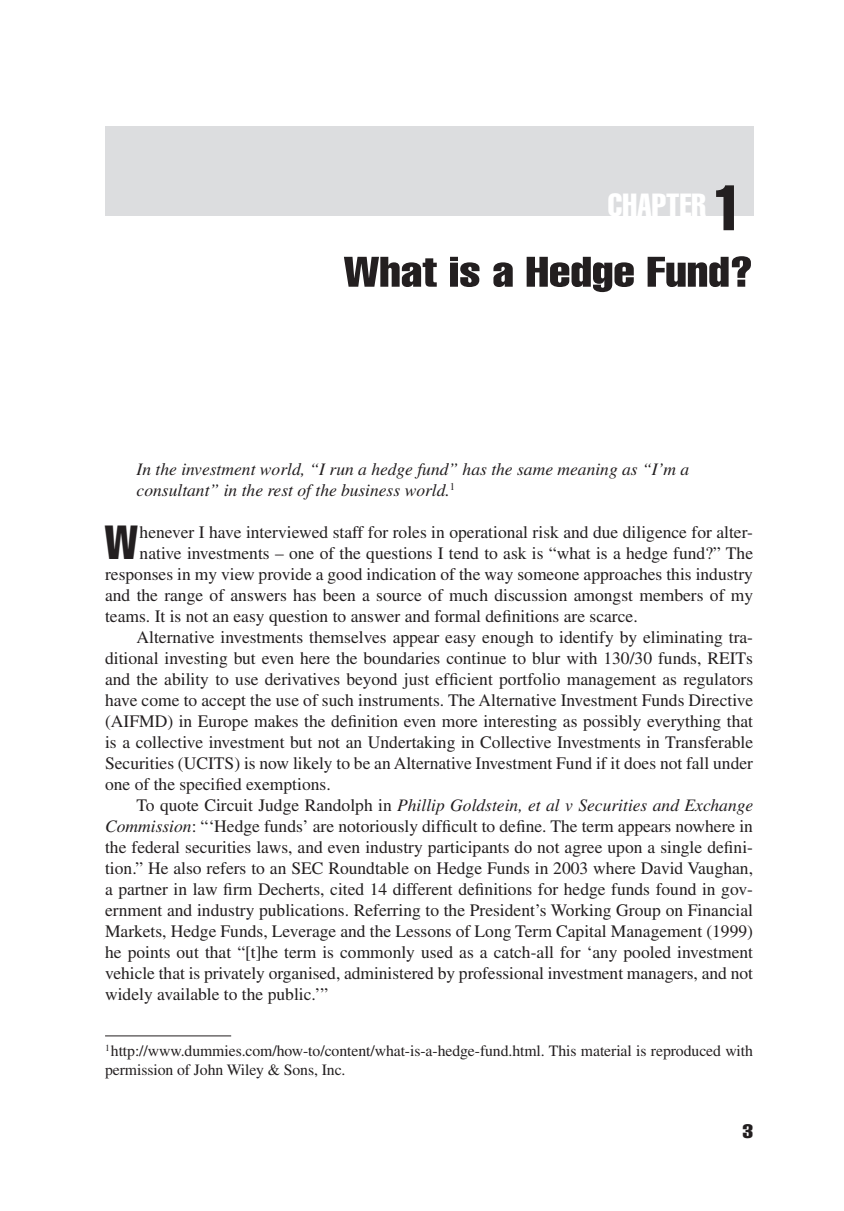
<style>
.page{position:relative;width:844px;height:1211px;background:#fff}
.page>*{position:absolute;margin:0;border:0;box-sizing:border-box;transform-origin:0 0}
.ChapterIntroductionP{font:47.07px "Helvetica LT Std Comp";color:#231f20}
.ChapterTitle{font:42px "Helvetica LT Std Comp";color:#231f20;scale:1.2 1}
.ChapterNumber{font:31.5px "Helvetica LT Std Comp";color:#fff}
.ChapterTitle-2{font:19.25px "Helvetica LT Std Comp";color:#231f20;scale:1.2 1}
.Para{font:17.5px/21px "Times LT Std";color:#231f20;text-align:justify}
.ChapterIntroductionP-2{font:17.5px "Times LT Std";color:#231f20}
.Epigraph{font:italic 17.5px/21px "Times LT Std";color:#231f20}
.Footnote_Text{font:15.75px/19.2px "Times LT Std";letter-spacing:-.005em;color:#231f20}
.s1{font-size:63px;color:#231f20}
.s2{font-style:italic}
</style>
<div class="page">
<div style="left:105px;top:126px;width:647px;height:90px;background:#dcdddf"></div>
<hr style="left:105px;top:1035px;width:126px;height:1px;background:#231f20">
<p class="ChapterNumber" style="left:607px;top:185px;width:136px">CHAPTER <span class="s1">1</span></p>
<p class="ChapterTitle" style="left:343px;top:245px;width:342px">What is a Hedge Fund?</p>
<p class="Epigraph" style="left:136px;top:459px;width:554px">In the investment world, “I run a hedge fund” has the same meaning as “I’m a consultant” in the rest of the business world.<sup>1</sup></p>
<p class="ChapterIntroductionP" style="left:105px;top:512px;width:35px">W</p>
<p class="ChapterIntroductionP-2" style="left:139px;top:522px;width:615px">henever I have interviewed staff for roles in operational risk and due diligence for alter-</p>
<p class="ChapterIntroductionP-2" style="left:139px;top:543px;width:615px">native investments – one of the questions I tend to ask is “what is a hedge fund?” The</p>
<p class="ChapterIntroductionP-2" style="left:105px;top:564px;width:649px">responses in my view provide a good indication of the way someone approaches this industry</p>
<p class="ChapterIntroductionP-2" style="left:105px;top:585px;width:649px">and the range of answers has been a source of much discussion amongst members of my</p>
<p class="ChapterIntroductionP-2" style="left:105px;top:606px;width:534px">teams. It is not an easy question to answer and formal definitions are scarce.</p>
<p class="Para" style="left:105px;top:626px;width:649px;text-indent:32px">Alternative investments themselves appear easy enough to identify by eliminating tra&shy;ditional investing but even here the boundaries continue to blur with 130/30 funds, REITs and the ability to use derivatives beyond just efficient portfolio management as regulators have come to accept the use of such instruments. The Alternative Investment Funds Directive (AIFMD) in Europe makes the definition even more interesting as possibly everything that is a collective investment but not an Undertaking in Collective Investments in Transferable Securities (UCITS) is now likely to be an Alternative Investment Fund if it does not fall under one of the specified exemptions.</p>
<p class="Para" style="left:105px;top:794px;width:649px;text-indent:32px">To quote Circuit Judge Randolph in <span class="s2">Phillip Goldstein, et al v Securities and Exchange Commission</span>: “‘Hedge funds’ are notoriously difficult to define. The term appears nowhere in the federal securities laws, and even industry participants do not agree upon a single defini&shy;tion.” He also refers to an SEC Roundtable on Hedge Funds in 2003 where David Vaughan, a partner in law firm Decherts, cited 14 different definitions for hedge funds found in gov&shy;ernment and industry publications. Referring to the President’s Working Group on Financial Markets, Hedge Funds, Leverage and the Lessons of Long Term Capital Management (1999) he points out that “[t]he term is commonly used as a catch-all for ‘any pooled investment vehicle that is privately organised, administered by professional investment managers, and not widely available to the public.’”</p>
<p class="Footnote_Text" style="left:105px;top:1041px;width:649px"><sup>1</sup>http://www.dummies.com/how-to/content/what-is-a-hedge-fund.html. This material is reproduced with permission of John Wiley &amp; Sons, Inc.</p>
<p class="ChapterTitle-2" style="left:742px;top:1118px;width:10px">3</p>
</div>
